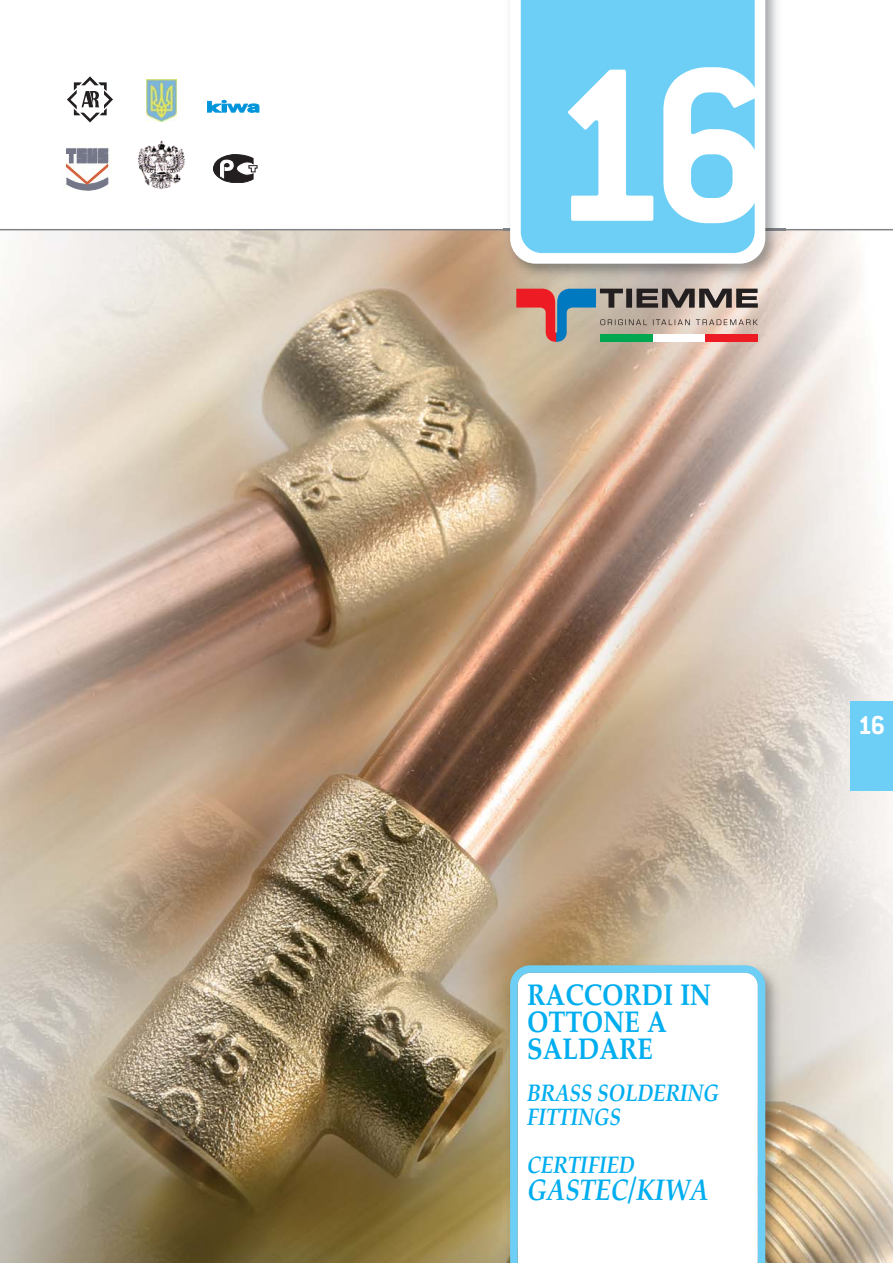
<style>
.page{position:relative;width:893px;height:1263px;background:#fff}
.page>*{position:absolute;margin:0;border:0;box-sizing:border-box;transform-origin:0 0}
.t1{font:700 240px "Conduit ITC";color:#fff}
.t2{font:700 30px/27px "Palatino";color:#00aeef;scale:.85 1}
.t3{font:italic 700 30px "Palatino";color:#00aeef;scale:.85 1}
.t4{font:700 28.5px "Conduit ITC";color:#fff}
.t5{font:italic 700 24px/24px "Palatino";letter-spacing:-.01em;color:#00aeef;scale:.85 1}
</style>
<div class="page">
<img style="left:0;top:230px;width:892px;height:1033px">
<hr style="left:0;top:229px;width:892px;height:1px;background:#808285">
<img style="left:503px;top:0;width:282px;height:283px">
<img style="left:503px;top:229px;width:282px;height:1px">
<svg style="left:510px;top:0;width:255px;height:264px"></svg>
<div style="left:521px;top:0;width:234px;height:253px;background:#6dcff6"></div>
<svg style="left:600px;top:289px;width:158px;height:19px"></svg>
<svg style="left:556px;top:289px;width:40px;height:53px"></svg>
<svg style="left:516px;top:289px;width:40px;height:53px"></svg>
<svg style="left:600px;top:319px;width:158px;height:6px"></svg>
<div style="left:600px;top:334px;width:53px;height:8px;background:#00a650"></div>
<div style="left:653px;top:334px;width:52px;height:8px;background:#fff"></div>
<div style="left:705px;top:334px;width:53px;height:8px;background:#ed1c24"></div>
<img style="left:64px;top:148px;width:46px;height:40px">
<svg style="left:66px;top:149px;width:41px;height:42px"></svg>
<svg style="left:213px;top:154px;width:44px;height:29px"></svg>
<img style="left:503px;top:959px;width:282px;height:304px">
<svg style="left:510px;top:965px;width:255px;height:298px"></svg>
<img style="left:137px;top:140px;width:48px;height:50px">
<svg style="left:67px;top:76px;width:46px;height:46px"></svg>
<svg style="left:144px;top:77px;width:35px;height:46px"></svg>
<img style="left:146px;top:80px;width:30px;height:42px">
<div style="left:850px;top:702px;width:42px;height:89px;background:#6dcff6"></div>
<svg style="left:207px;top:100px;width:52px;height:13px"></svg>
<h1 class="t1" style="left:547px;top:6px;width:227px">16</h1>
<p class="t2" style="left:527px;top:985px;width:218px">RACCORDI IN<br>OTTONE A<br>SALDARE</p>
<p class="t5" style="left:527px;top:1084px;width:227px">BRASS SOLDERING<br>FITTINGS</p>
<p class="t5" style="left:527px;top:1156px;width:128px">CERTIFIED</p>
<p class="t3" style="left:527px;top:1178px;width:215px">GASTEC/KIWA</p>
<p class="t4" style="left:858px;top:708px;width:29px">16</p>
</div>
